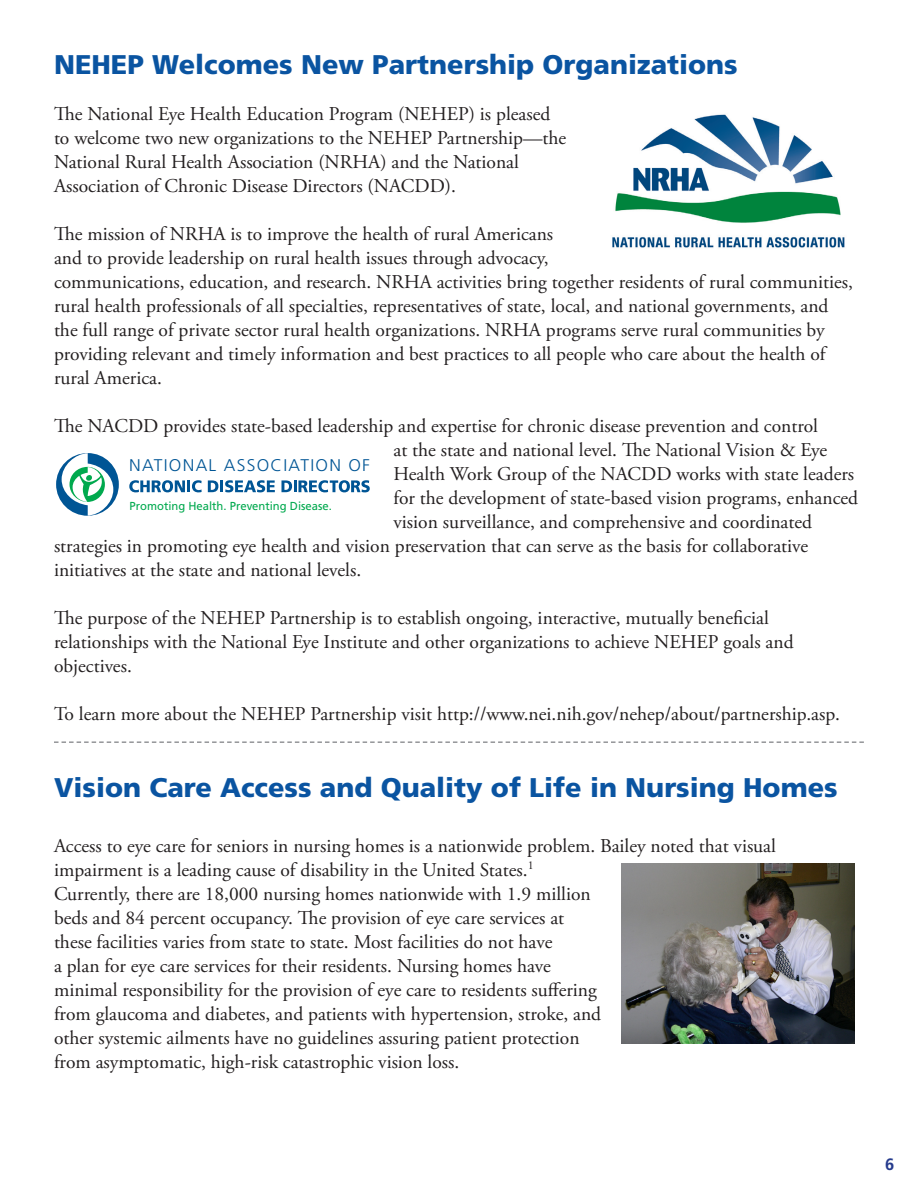
<style>
.page{position:relative;width:918px;height:1188px;background:#fff}
.page>*{position:absolute;margin:0;border:0;box-sizing:border-box;transform-origin:0 0}
.Titles{font:900 27px "Frutiger LT Std";color:#0a54a1}
.t1{font:19.5px/24px "Adobe Garamond Pro";color:#231f20}
.t2{font:300 16.95px "Frutiger";letter-spacing:.075em;color:#005595}
.t3{font:700 16.5px "Frutiger LT Std";color:#253b8d}
.t4{font:11.55px "Frutiger";color:#00a94e}
</style>
<div class="page">
<svg style="left:54px;top:741px;width:810px;height:2px"></svg>
<img style="left:612px;top:114px;width:233px;height:134px">
<svg style="left:129px;top:480px;width:73px;height:12px"></svg>
<svg style="left:208px;top:480px;width:67px;height:12px"></svg>
<svg style="left:281px;top:480px;width:89px;height:12px"></svg>
<svg style="left:56px;top:453px;width:63px;height:63px"></svg>
<img style="left:622px;top:864px;width:232px;height:180px">
<p class="Titles" style="left:54px;top:48px;width:685px">NEHEP Welcomes New Partnership Organizations</p>
<p class="t1" style="left:54px;top:102px;width:514px">The National Eye Health Education Program (NEHEP) is pleased to welcome two new organizations to the NEHEP Partnership—the National Rural Health Association (NRHA) and the National Association of Chronic Disease Directors (NACDD).</p>
<p class="t1" style="left:54px;top:222px;width:800px">The mission of NRHA is to improve the health of rural Americans<br>and to provide leadership on rural health issues through advocacy,<br>communications, education, and research. NRHA activities bring together residents of rural communities, rural health professionals of all specialties, representatives of state, local, and national governments, and the full range of private sector rural health organizations. NRHA programs serve rural communities by providing relevant and timely information and best practices to all people who care about the health of rural America.</p>
<p class="t1" style="left:54px;top:414px;width:766px">The NACDD provides state-based leadership and expertise for chronic disease prevention and control</p>
<p class="t1" style="left:393px;top:438px;width:435px">at the state and national level. The National Vision &amp; Eye</p>
<p class="t1" style="left:393px;top:462px;width:462px">Health Work Group of the NACDD works with state leaders</p>
<p class="t1" style="left:393px;top:486px;width:466px">for the development of state-based vision programs, enhanced</p>
<p class="t1" style="left:393px;top:510px;width:420px">vision surveillance, and comprehensive and coordinated</p>
<p class="t1" style="left:54px;top:534px;width:756px">strategies in promoting eye health and vision preservation that can serve as the basis for collaborative</p>
<p class="t1" style="left:54px;top:558px;width:309px">initiatives at the state and national levels.</p>
<p class="t1" style="left:54px;top:606px;width:741px">The purpose of the NEHEP Partnership is to establish ongoing, interactive, mutually beneficial relationships with the National Eye Institute and other organizations to achieve NEHEP goals and objectives.</p>
<p class="t1" style="left:54px;top:702px;width:787px">To learn more about the NEHEP Partnership visit http://www.nei.nih.gov/nehep/about/partnership.asp.</p>
<p class="t2" style="left:129px;top:455px;width:242px">NATIONAL ASSOCIATION OF</p>
<p class="t4" style="left:130px;top:499px;width:204px">Promoting Health. Preventing Disease.</p>
<p class="Titles" style="left:54px;top:771px;width:785px">Vision Care Access and Quality of Life in Nursing Homes</p>
<p class="t1" style="left:54px;top:835px;width:724px">Access to eye care for seniors in nursing homes is a nationwide problem. Bailey noted that visual impairment is a leading cause of disability in the United States.<sup>1<br></sup>Currently, there are 18,000 nursing homes nationwide with 1.9 million<br>beds and 84 percent occupancy. The provision of eye care services at<br>these facilities varies from state to state. Most facilities do not have<br>a plan for eye care services for their residents. Nursing homes have<br>minimal responsibility for the provision of eye care to residents suffering<br>from glaucoma and diabetes, and patients with hypertension, stroke, and<br>other systemic ailments have no guidelines assuring patient protection<br>from asymptomatic, high-risk catastrophic vision loss.</p>
<p class="t3" style="left:885px;top:1155px;width:11px">6</p>
</div>
